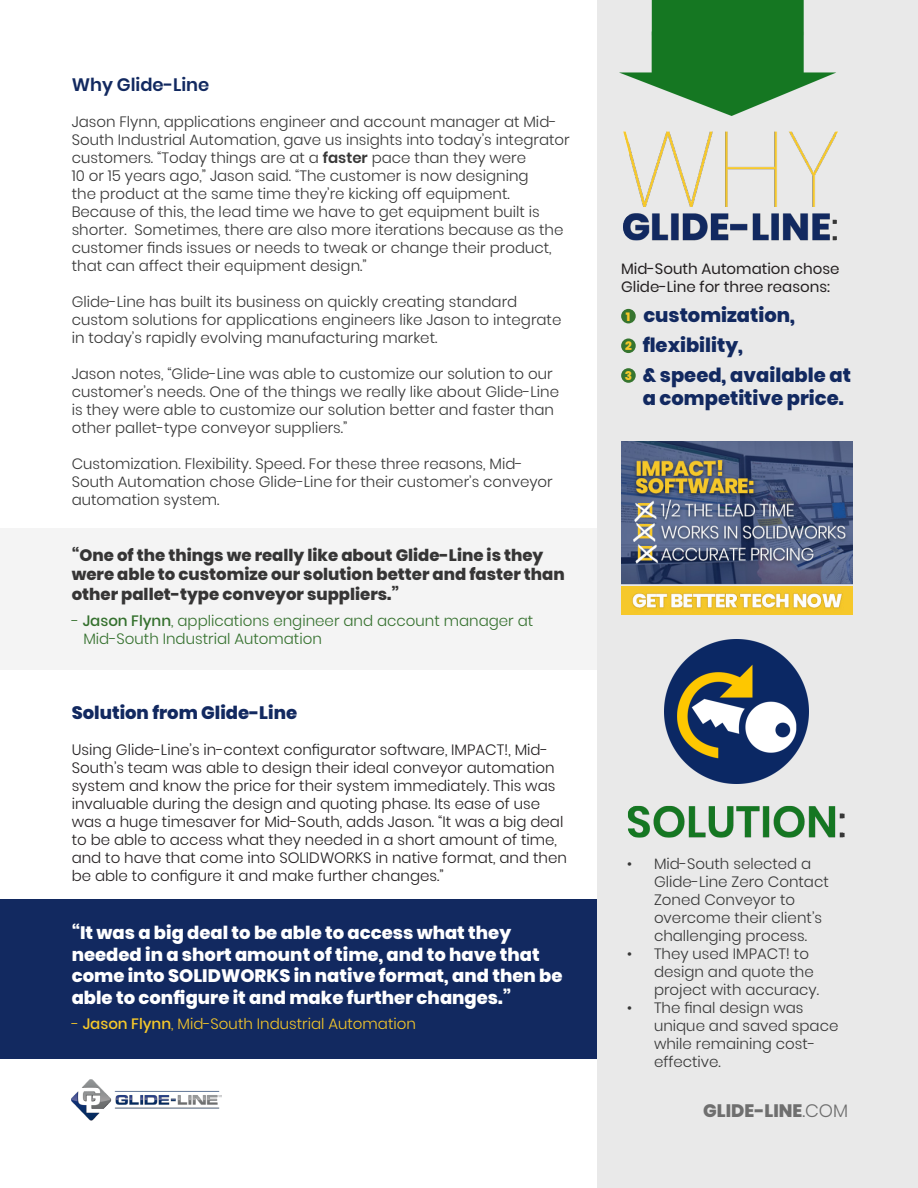
<style>
.page{position:relative;width:918px;height:1188px;background:#fff}
.page>*{position:absolute;margin:0;border:0;box-sizing:border-box;transform-origin:0 0}
.t1{font:800 19.5px "Poppins";color:#122960}
.t2{font:800 18px/21.6px "Poppins";color:#fff}
.t3{font:800 18px "Poppins";color:#122960}
.t4{font:800 18px "Poppins";color:#6f6f6f}
.t5{font:600 18px "Poppins";color:#122960}
.t6{font:800 16.5px/19.8px "Poppins";color:#373737}
.t7{font:300 15px/18px "Poppins";color:#373737}
.t8{font:300 15px/18px "Poppins";color:#231f20}
.t9{font:300 15px "Poppins";color:#36752f}
.t10{font:15px/18px "Poppins";color:#231f20}
.t11{font:300 15px "Poppins";color:#f6c82a}
.t12{font:800 12px "Poppins";color:#f6c82a}
.s1{font-weight:600}
.s2{font-weight:500}
.s3{font-weight:300}
</style>
<div class="page">
<div style="left:0;top:899px;width:597px;height:159px;background:#122960"></div>
<div style="left:597px;top:0;width:321px;height:1188px;background:#e9e9e9"></div>
<img style="left:623px;top:131px;width:214px;height:110px">
<img style="left:628px;top:805px;width:217px;height:33px">
<img style="left:664px;top:639px;width:145px;height:144px">
<img style="left:72px;top:1080px;width:150px;height:40px">
<img style="left:621px;top:441px;width:232px;height:174px">
<div style="left:621px;top:309px;width:15px;height:14px;background:#36752f;border-radius:50%"></div>
<div style="left:621px;top:338px;width:15px;height:15px;background:#36752f;border-radius:50%"></div>
<div style="left:621px;top:368px;width:15px;height:15px;background:#36752f;border-radius:50%"></div>
<img style="left:619px;top:0;width:217px;height:115px">
<div style="left:0;top:528px;width:597px;height:142px;background:#f4f4f4"></div>
<p class="t5" style="left:72px;top:74px;width:139px">Why Glide-Line</p>
<p class="t7" style="left:72px;top:113px;width:500px">Jason Flynn, applications engineer and account manager at Mid-South Industrial Automation, gave us insights into today’s integrator customers. “Today things are at a <span class="s1">faster</span> pace than they were<br>10 or 15 years ago,” Jason said. “The customer is now designing<br>the product at the same time they’re kicking off equipment.<br>Because of this, the lead time we have to get equipment built is shorter. Sometimes, there are also more iterations because as the customer finds issues or needs to tweak or change their product, that can affect their equipment design.”</p>
<p class="t7" style="left:72px;top:293px;width:491px">Glide-Line has built its business on quickly creating standard custom solutions for applications engineers like Jason to integrate in today’s rapidly evolving manufacturing market.</p>
<p class="t7" style="left:72px;top:365px;width:489px">Jason notes, “Glide-Line was able to customize our solution to our customer’s needs. One of the things we really like about Glide-Line is they were able to customize our solution better and faster than other pallet-type conveyor suppliers.”</p>
<p class="t7" style="left:72px;top:455px;width:483px">Customization. Flexibility. Speed. For these three reasons, Mid-<br>South Automation chose Glide-Line for their customer’s conveyor automation system.</p>
<p class="t6" style="left:72px;top:545px;width:495px">“One of the things we really like about Glide-Line is they were able to customize our solution better and faster than other pallet-type conveyor suppliers.”</p>
<p class="t9" style="left:72px;top:612px;width:463px">- <span class="s2">Jason Flynn</span>, applications engineer and account manager at</p>
<p class="t9" style="left:83px;top:630px;width:240px">Mid-South Industrial Automation</p>
<p class="t3" style="left:72px;top:703px;width:227px">Solution from Glide-Line</p>
<p class="t8" style="left:72px;top:741px;width:497px">Using Glide-Line’s in-context configurator software, IMPACT!, Mid-South’s team was able to design their ideal conveyor automation system and know the price for their system immediately. This was invaluable during the design and quoting phase. Its ease of use was a huge timesaver for Mid-South, adds Jason. “It was a big deal to be able to access what they needed in a short amount of time, and to have that come into SOLIDWORKS in native format, and then be able to configure it and make further changes.”</p>
<p class="t2" style="left:72px;top:922px;width:492px">“It was a big deal to be able to access what they needed in a short amount of time, and to have that come into SOLIDWORKS in native format, and then be able to configure it and make further changes.”</p>
<p class="t11" style="left:72px;top:1015px;width:346px">- <span class="s2">Jason Flynn</span>, Mid-South Industrial Automation</p>
<p class="t10" style="left:621px;top:260px;width:220px">Mid-South Automation chose<br>Glide-Line for three reasons:</p>
<p class="t1" style="left:643px;top:304px;width:153px">customization,</p>
<p class="t1" style="left:643px;top:334px;width:102px">flexibility,</p>
<p class="t1" style="left:643px;top:364px;width:210px">&amp; speed, available at</p>
<p class="t1" style="left:643px;top:387px;width:203px">a competitive price.</p>
<p class="t12" style="left:626px;top:310px;width:6px">1</p>
<p class="t12" style="left:625px;top:339px;width:8px">2</p>
<p class="t12" style="left:625px;top:369px;width:9px">3</p>
<p class="t7" style="left:654px;top:855px;width:176px;text-indent:-27px">• Mid-South selected a<br>Glide-Line Zero Contact<br>Zoned Conveyor to overcome their client’s challenging process.</p>
<p class="t7" style="left:654px;top:945px;width:167px;text-indent:-27px">• They used IMPACT! to design and quote the project with accuracy.</p>
<p class="t7" style="left:654px;top:999px;width:186px;text-indent:-27px">• The final design was unique and saved space while remaining cost&shy;effective.</p>
<p class="t4" style="left:703px;top:1100px;width:146px">GLIDE-LINE<span class="s3">.COM</span></p>
</div>
